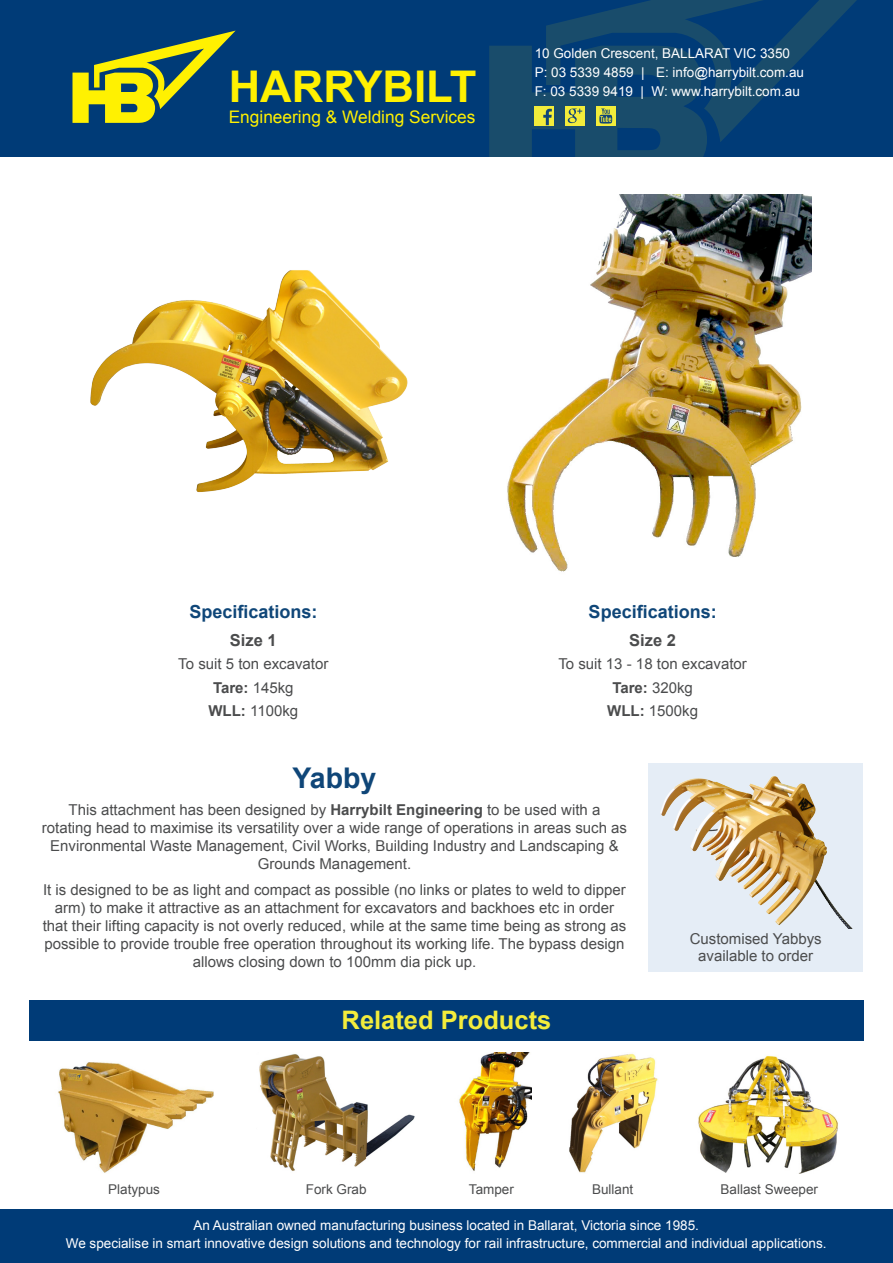
<style>
.page{position:relative;width:893px;height:1263px;background:#fff}
.page>*{position:absolute;margin:0;border:0;box-sizing:border-box;transform-origin:0 0}
.t1{font:700 43.65px "Arial";color:#fff101}
.t2{font:700 28.5px "Arial";color:#0f4678}
.t3{font:700 25.5px "Arial";color:#f3ec3c}
.Body_Cody{font:700 18px "Arial";color:#0f4678}
.t4{font:17.25px "Arial";color:#fff101}
.Body_Cody-2{font:700 16.5px "Arial";color:#4b4c4d}
.Body_Cody-3{font:15px/18px "Arial";color:#4b4c4d;text-align:center}
.Body_Cody-4{font:700 15px "Arial";color:#4b4c4d}
.t5{font:13.5px/18.6px "Arial";color:#fff}
.Related_Caption{font:13.5px "Arial";color:#4b4c4d}
.s1{font-weight:400}
.s2{font-weight:700}
</style>
<div class="page">
<div style="left:0;top:0;width:892px;height:156px;background:#003b77"></div>
<svg style="left:546px;top:0;width:311px;height:142px"></svg>
<svg style="left:72px;top:31px;width:163px;height:92px"></svg>
<svg style="left:489px;top:46px;width:218px;height:110px"></svg>
<div style="left:0;top:1209px;width:893px;height:54px;background:#003b77"></div>
<div style="left:29px;top:1000px;width:834px;height:40px;background:#003b77"></div>
<div style="left:648px;top:763px;width:214px;height:209px;background:#e5edf6"></div>
<img style="left:58px;top:1062px;width:156px;height:111px">
<img style="left:259px;top:1054px;width:156px;height:117px">
<img style="left:569px;top:1053px;width:89px;height:120px">
<img style="left:698px;top:1055px;width:140px;height:119px">
<img style="left:459px;top:1052px;width:72px;height:119px">
<img style="left:507px;top:194px;width:304px;height:378px">
<img style="left:90px;top:270px;width:318px;height:222px">
<img style="left:660px;top:776px;width:192px;height:152px">
<h1 class="t1" style="left:229px;top:58px;width:249px">HARRYBILT</h1>
<p class="t4" style="left:229px;top:106px;width:248px">Engineering &amp; Welding Services</p>
<p class="t5" style="left:535px;top:44px;width:271px">10 Golden Crescent, BALLARAT VIC 3350<br>P: 03 5339 4859 | E: info@harrybilt.com.au</p>
<p class="t5" style="left:535px;top:82px;width:267px">F: 03 5339 9419 | W: www.harrybilt.com.au</p>
<p class="Body_Cody" style="left:189px;top:599px;width:130px">Specifications:</p>
<p class="Body_Cody-2" style="left:230px;top:629px;width:48px">Size 1</p>
<p class="Body_Cody-3" style="left:178px;top:655px;width:152px">To suit 5 ton excavator</p>
<p class="Body_Cody-4" style="left:213px;top:678px;width:82px">Tare: <span class="s1">145kg</span></p>
<p class="Body_Cody-3" style="left:208px;top:702px;width:91px"><span class="s2">WLL:</span> 1100kg</p>
<p class="Body_Cody" style="left:589px;top:599px;width:130px">Specifications:</p>
<p class="Body_Cody-2" style="left:629px;top:629px;width:48px">Size 2</p>
<p class="Body_Cody-3" style="left:558px;top:655px;width:190px">To suit 13 - 18 ton excavator</p>
<p class="Body_Cody-4" style="left:612px;top:678px;width:82px">Tare: <span class="s1">320kg</span></p>
<p class="Body_Cody-3" style="left:607px;top:702px;width:92px"><span class="s2">WLL:</span> 1500kg</p>
<p class="t2" style="left:293px;top:759px;width:85px">Yabby</p>
<p class="Body_Cody-3" style="left:42px;top:801px;width:587px">This attachment has been designed by <span class="s2">Harrybilt Engineering</span> to be used with a rotating head to maximise its versatility over a wide range of operations in areas such as Environmental Waste Management, Civil Works, Building Industry and Landscaping &amp; Grounds Management.</p>
<p class="Body_Cody-3" style="left:43px;top:881px;width:585px">It is designed to be as light and compact as possible (no links or plates to weld to dipper arm) to make it attractive as an attachment for excavators and backhoes etc in order that their lifting capacity is not overly reduced, while at the same time being as strong as possible to provide trouble free operation throughout its working life. The bypass design allows closing down to 100mm dia pick up.</p>
<h3 class="t3" style="left:342px;top:1002px;width:211px">Related Products</h3>
<p class="Body_Cody-3" style="left:690px;top:930px;width:134px">Customised Yabbys</p>
<p class="Body_Cody-3" style="left:698px;top:947px;width:117px">available to order</p>
<p class="Related_Caption" style="left:108px;top:1180px;width:53px">Platypus</p>
<p class="Related_Caption" style="left:306px;top:1180px;width:62px">Fork Grab</p>
<p class="Related_Caption" style="left:469px;top:1180px;width:47px">Tamper</p>
<p class="Related_Caption" style="left:592px;top:1180px;width:43px">Bullant</p>
<p class="Related_Caption" style="left:720px;top:1180px;width:99px">Ballast Sweeper</p>
<p class="t5" style="left:66px;top:1217px;width:762px;line-height:18px;text-align:center">An Australian owned manufacturing business located in Ballarat, Victoria since 1985.<br>We specialise in smart innovative design solutions and technology for rail infrastructure, commercial and individual applications.</p>
</div>
